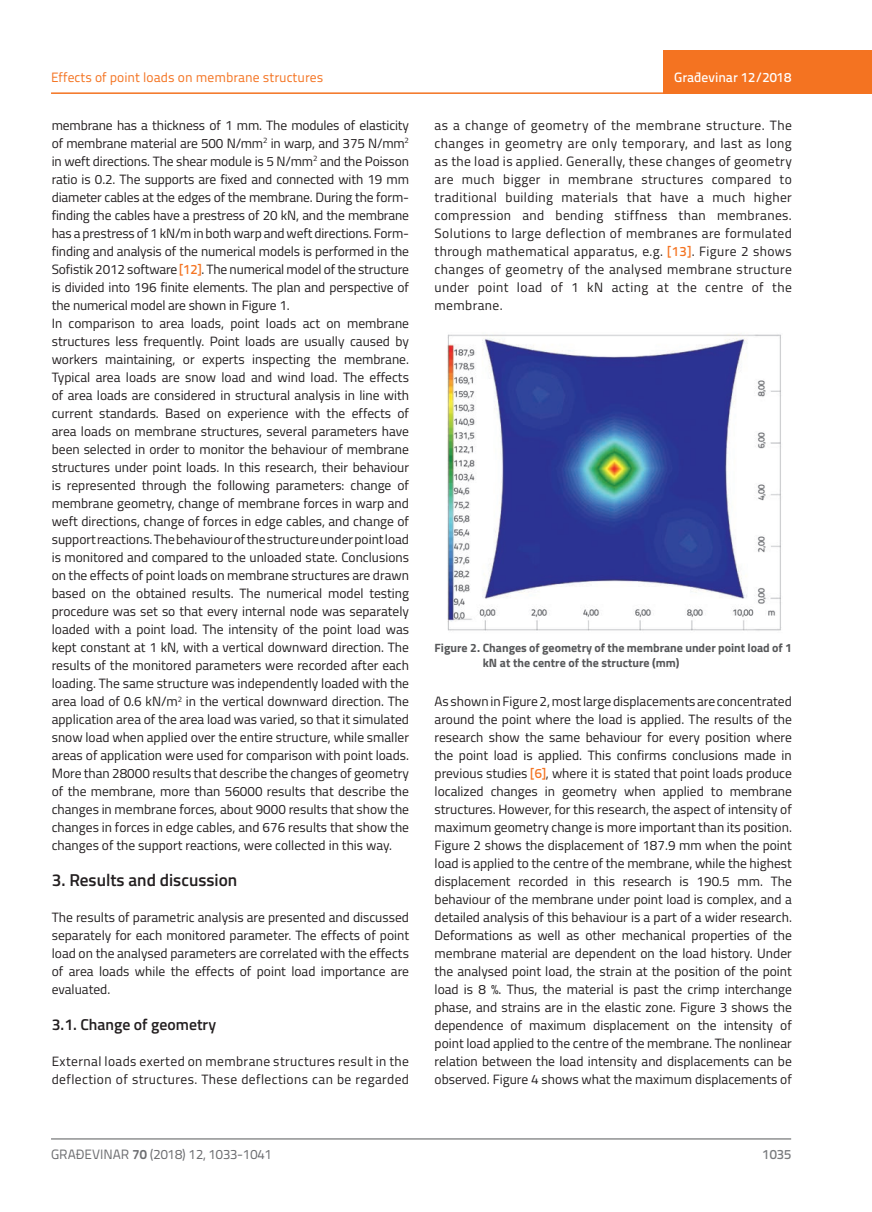
<style>
.page{position:relative;width:872px;height:1212px;background:#fff}
.page>*{position:absolute;margin:0;border:0;box-sizing:border-box;transform-origin:0 0}
.t1{font:600 17.25px "Titillium";color:#231f20}
.t2{font:600 15.75px "Titillium";color:#231f20}
.t3{font:13.5px/18px "Titillium";color:#231f20;text-align:justify}
.t4{font:13.5px/18px "Titillium";letter-spacing:.03em;color:#231f20}
.t5{font:13.5px "Titillium Text 22 L";color:#f47321}
.t6{font:13.5px "Titillium Text 22 L";color:#6c6d70}
.t7{font:500 13.5px "Titillium Text 22 L";color:#fff}
.t8{font:500 13.5px "Titillium Text 22 L";color:#787a7d}
.t9{font:700 12px/15px "Titillium";color:#57585a}
.s1{font-family:"Titillium Text 22 L";font-weight:500;color:#f47321}
.s2{font-weight:700}
</style>
<div class="page">
<hr style="left:51px;top:92px;width:821px;height:2px;background:#f47321">
<div style="left:663px;top:50px;width:209px;height:44px;background:#f47321"></div>
<hr style="left:51px;top:1139px;width:740px;height:1px;background:#57585a">
<img style="left:447px;top:334px;width:334px;height:297px">
<p class="t5" style="left:51px;top:68px;width:274px">Effects of point loads on membrane structures</p>
<p class="t3" style="left:52px;top:115px;width:359px;text-align:left">membrane has a thickness of 1 mm. The modules of elasticity of membrane material are 500 N/mm<sup>2</sup> in warp, and 375 N/mm<sup>2 </sup>in weft directions. The shear module is 5 N/mm<sup>2</sup> and the Poisson ratio is 0.2. The supports are fixed and connected with 19 mm diameter cables at the edges of the membrane. During the form&shy;finding the cables have a prestress of 20 kN, and the membrane has a prestress of 1 kN/m in both warp and weft directions. Form&shy;finding and analysis of the numerical models is performed in the Sofistik 2012 software <span class="s1">[12]</span>. The numerical model of the structure is divided into 196 finite elements. The plan and perspective of the numerical model are shown in Figure 1.<br>In comparison to area loads, point loads act on membrane structures less frequently. Point loads are usually caused by workers maintaining, or experts inspecting the membrane.<br>Typical area loads are snow load and wind load. The effects of area loads are considered in structural analysis in line with current standards. Based on experience with the effects of area loads on membrane structures, several parameters have been selected in order to monitor the behaviour of membrane structures under point loads. In this research, their behaviour is represented through the following parameters: change of membrane geometry, change of membrane forces in warp and weft directions, change of forces in edge cables, and change of support reactions. The behaviour of the structure under point load is monitored and compared to the unloaded state. Conclusions on the effects of point loads on membrane structures are drawn based on the obtained results. The numerical model testing procedure was set so that every internal node was separately loaded with a point load. The intensity of the point load was kept constant at 1 kN, with a vertical downward direction. The results of the monitored parameters were recorded after each loading. The same structure was independently loaded with the area load of 0.6 kN/m<sup>2</sup> in the vertical downward direction. The application area of the area load was varied, so that it simulated snow load when applied over the entire structure, while smaller areas of application were used for comparison with point loads.<br>More than 28000 results that describe the changes of geometry of the membrane, more than 56000 results that describe the changes in membrane forces, about 9000 results that show the changes in forces in edge cables, and 676 results that show the changes of the support reactions, were collected in this way.</p>
<p class="t1" style="left:52px;top:867px;width:187px">3. Results and discussion</p>
<p class="t3" style="left:52px;top:908px;width:359px">The results of parametric analysis are presented and discussed separately for each monitored parameter. The effects of point load on the analysed parameters are correlated with the effects of area loads while the effects of point load importance are evaluated.</p>
<p class="t2" style="left:52px;top:1013px;width:166px">3.1. Change of geometry</p>
<p class="t4" style="left:52px;top:1052px;width:359px">External loads exerted on membrane structures result in the deflection of structures. These deflections can be regarded</p>
<p class="t7" style="left:674px;top:67px;width:118px">Građevinar 12/2018</p>
<p class="t3" style="left:434px;top:115px;width:359px">as a change of geometry of the membrane structure. The changes in geometry are only temporary, and last as long as the load is applied. Generally, these changes of geometry are much bigger in membrane structures compared to traditional building materials that have a much higher compression and bending stiffness than membranes.<br>Solutions to large deflection of membranes are formulated through mathematical apparatus, e.g. <span class="s1">[13]</span>. Figure 2 shows changes of geometry of the analysed membrane structure under point load of 1 kN acting at the centre of the membrane.</p>
<p class="t9" style="left:483px;top:640px;width:310px;text-indent:-48px">Figure 2. Changes of geometry of the membrane under point load of 1 kN at the centre of the structure (mm)</p>
<p class="t3" style="left:434px;top:692px;width:359px">As shown in Figure 2, most large displacements are concentrated around the point where the load is applied. The results of the research show the same behaviour for every position where the point load is applied. This confirms conclusions made in previous studies <span class="s1">[6]</span>, where it is stated that point loads produce localized changes in geometry when applied to membrane structures. However, for this research, the aspect of intensity of maximum geometry change is more important than its position.<br>Figure 2 shows the displacement of 187.9 mm when the point load is applied to the centre of the membrane, while the highest displacement recorded in this research is 190.5 mm. The behaviour of the membrane under point load is complex, and a detailed analysis of this behaviour is a part of a wider research.<br>Deformations as well as other mechanical properties of the membrane material are dependent on the load history. Under the analysed point load, the strain at the position of the point load is 8 %. Thus, the material is past the crimp interchange phase, and strains are in the elastic zone. Figure 3 shows the dependence of maximum displacement on the intensity of point load applied to the centre of the membrane. The nonlinear relation between the load intensity and displacements can be observed. Figure 4 shows what the maximum displacements of</p>
<p class="t6" style="left:51px;top:1144px;width:222px">GRAĐEVINAR <span class="s2">70</span> (2018) 12, 1033-1041</p>
<p class="t8" style="left:762px;top:1144px;width:30px">1035</p>
</div>
